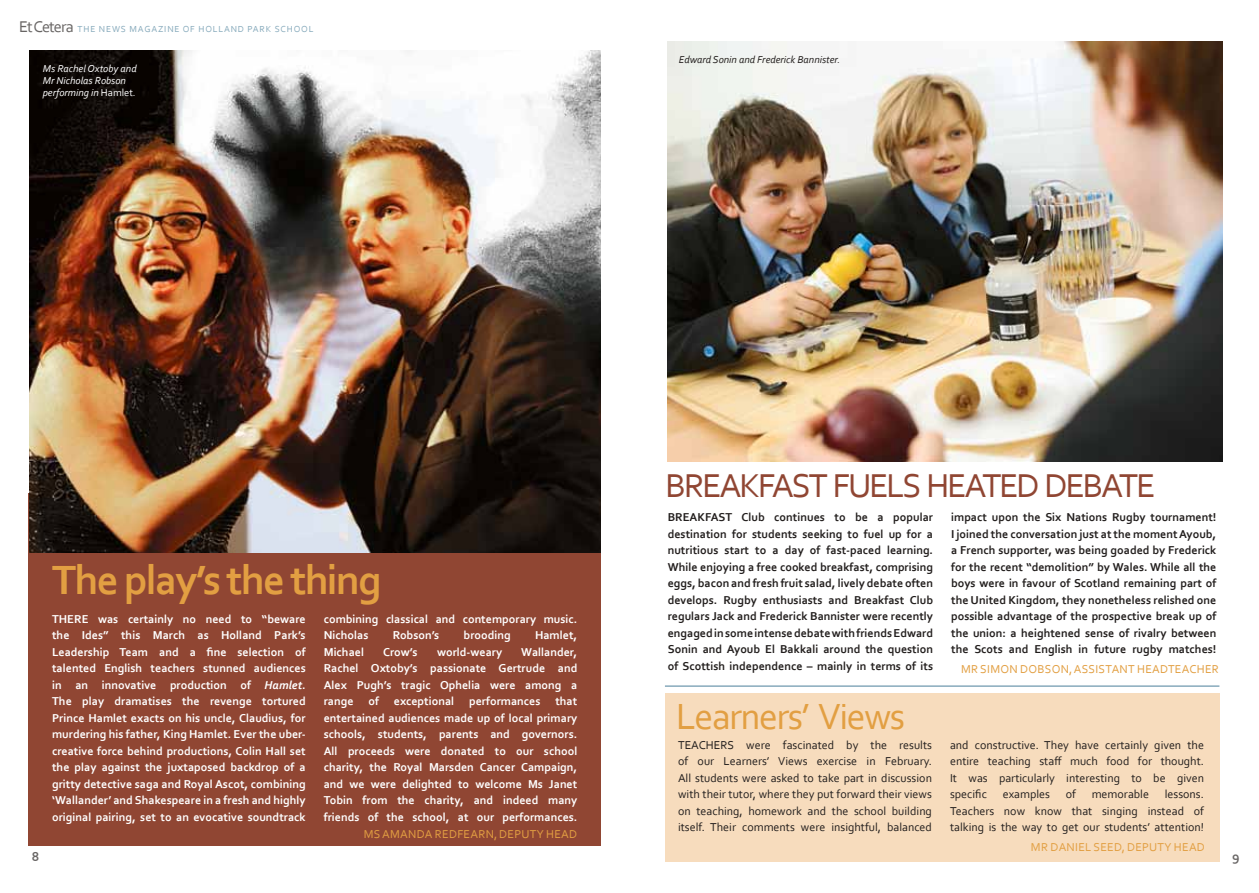
<style>
.page{position:relative;width:1259px;height:893px;background:#fff}
.page>*{position:absolute;margin:0;border:0;box-sizing:border-box;transform-origin:0 0}
.t1{font:700 42.75px "Corbel";letter-spacing:-.04em;color:#e29f42}
.t2{font:38.1px "Corbel";letter-spacing:-.04em;color:#e29f42}
.t3{font:34.65px "Corbel";color:#904633}
.t4{font:700 13.5px "Corbel";color:#686564}
.t5{font:700 12px/16.5px "Corbel";color:#fff;text-align:justify}
.t6{font:700 12px/16.5px "Corbel";color:#221e1d;text-align:justify}
.t7{font:12px/16.5px "Corbel";color:#221e1d;text-align:justify}
.t8{font:12px "Corbel";letter-spacing:.02em;color:#e29f42}
.t9{font:italic 10.5px/12px "Corbel";color:#fff}
.t10{font:italic 10.5px "Corbel";color:#221e1d}
.t11{font:9.15px "Corbel";letter-spacing:.09em;color:#87aabc}
.s1{font-size:16.35px;color:#686564}
.s2{font-style:normal}
.s3{font-style:italic}
</style>
<div class="page">
<div style="left:665px;top:693px;width:554px;height:169px;background:#f7dcbd"></div>
<img style="left:668px;top:42px;width:554px;height:419px">
<hr style="left:665px;top:685px;width:554px;height:2px;background:#87aabc">
<div style="left:29px;top:493px;width:572px;height:353px;background:#904633"></div>
<img style="left:30px;top:50px;width:571px;height:503px">
<p class="t11" style="left:19px;top:24px;width:296px"><span class="s1">Et Cetera</span> THE NEWS MAGAZINE OF HOLLAND PARK SCHOOL</p>
<p class="t9" style="left:43px;top:62px;width:95px">Ms Rachel Oxtoby and<br>Mr Nicholas Robson performing in <span class="s2">Hamlet</span>.</p>
<p class="t10" style="left:679px;top:53px;width:163px">Edward Sonin and Frederick Bannister.</p>
<h1 class="t1" style="left:52px;top:554px;width:331px">The play’s the thing</h1>
<p class="t5" style="left:52px;top:610px;width:255px">THERE was certainly no need to “beware the Ides” this March as Holland Park’s Leadership Team and a fine selection of talented English teachers stunned audiences in an innovative production of <span class="s3">Hamlet</span>.<br>The play dramatises the revenge tortured Prince Hamlet exacts on his uncle, Claudius, for murdering his father, King Hamlet. Ever the uber&shy;creative force behind productions, Colin Hall set the play against the juxtaposed backdrop of a gritty detective saga and Royal Ascot, combining ‘Wallander’ and Shakespeare in a fresh and highly original pairing, set to an evocative soundtrack</p>
<p class="t5" style="left:324px;top:610px;width:255px">combining classical and contemporary music.<br>Nicholas</p>
<p class="t5" style="left:393px;top:626px;width:48px">Robson’s</p>
<p class="t5" style="left:464px;top:626px;width:49px">brooding</p>
<p class="t5" style="left:535px;top:626px;width:44px">Hamlet,</p>
<p class="t5" style="left:324px;top:643px;width:255px;text-indent:197px">Wallander, Rachel Oxtoby’s passionate Gertrude and Alex Pugh’s tragic Ophelia were among a range of exceptional performances that entertained audiences made up of local primary schools, students, parents and governors.<br>All proceeds were donated to our school charity, the Royal Marsden Cancer Campaign, and we were delighted to welcome Ms Janet Tobin from the charity, and indeed many friends of the school, at our performances.</p>
<p class="t8" style="left:364px;top:826px;width:215px">MS AMANDA REDFEARN, DEPUTY HEAD</p>
<p class="t5" style="left:324px;top:643px;width:42px">Michael</p>
<p class="t5" style="left:383px;top:643px;width:36px">Crow’s</p>
<p class="t5" style="left:437px;top:643px;width:67px">world-weary</p>
<h3 class="t3" style="left:665px;top:464px;width:37px">Breakfast</h3>
<h3 class="t3" style="left:833px;top:464px;width:113px">fuels heated</h3>
<h3 class="t3" style="left:1044px;top:464px;width:19px">debate</h3>
<p class="t6" style="left:668px;top:509px;width:267px">BREAKFAST Club continues to be a popular destination for students seeking to fuel up for a nutritious start to a day of fast-paced learning.<br>While enjoying a free cooked breakfast, comprising eggs, bacon and fresh fruit salad, lively debate often develops. Rugby enthusiasts and Breakfast Club regulars Jack and Frederick Bannister were recently engaged in some intense debate with friends Edward Sonin and Ayoub El Bakkali around the question of Scottish independence – mainly in terms of its</p>
<p class="t6" style="left:951px;top:509px;width:267px">impact upon the Six Nations Rugby tournament!<br>I joined the conversation just at the moment Ayoub, a French supporter, was being goaded by Frederick for the recent “demolition” by Wales. While all the boys were in favour of Scotland remaining part of the United Kingdom, they nonetheless relished one possible advantage of the prospective break up of the union: a heightened sense of rivalry between the Scots and English in future rugby matches!</p>
<p class="t8" style="left:961px;top:662px;width:259px">MR SIMON DOBSON, ASSISTANT HEADTEACHER</p>
<h2 class="t2" style="left:676px;top:693px;width:231px">Learners’ Views</h2>
<p class="t7" style="left:678px;top:736px;width:255px">TEACHERS were fascinated by the results of our Learners’ Views exercise in February.<br>All students were asked to take part in discussion with their tutor, where they put forward their views on teaching, homework and the school building itself. Their comments were insightful, balanced</p>
<p class="t7" style="left:950px;top:736px;width:255px">and constructive. They have certainly given the entire teaching staff much food for thought.<br>It was particularly interesting to be given specific</p>
<p class="t7" style="left:1002px;top:786px;width:49px">examples</p>
<p class="t7" style="left:1065px;top:786px;width:12px">of</p>
<p class="t7" style="left:1091px;top:786px;width:59px">memorable</p>
<p class="t7" style="left:950px;top:786px;width:255px;text-indent:215px">lessons.<br>Teachers now know that singing instead of talking is the way to get our students’ attention!</p>
<p class="t8" style="left:1031px;top:839px;width:175px">MR DANIEL SEED, DEPUTY HEAD</p>
<p class="t4" style="left:32px;top:848px;width:9px">8</p>
<p class="t4" style="left:1232px;top:848px;width:9px">9</p>
</div>
